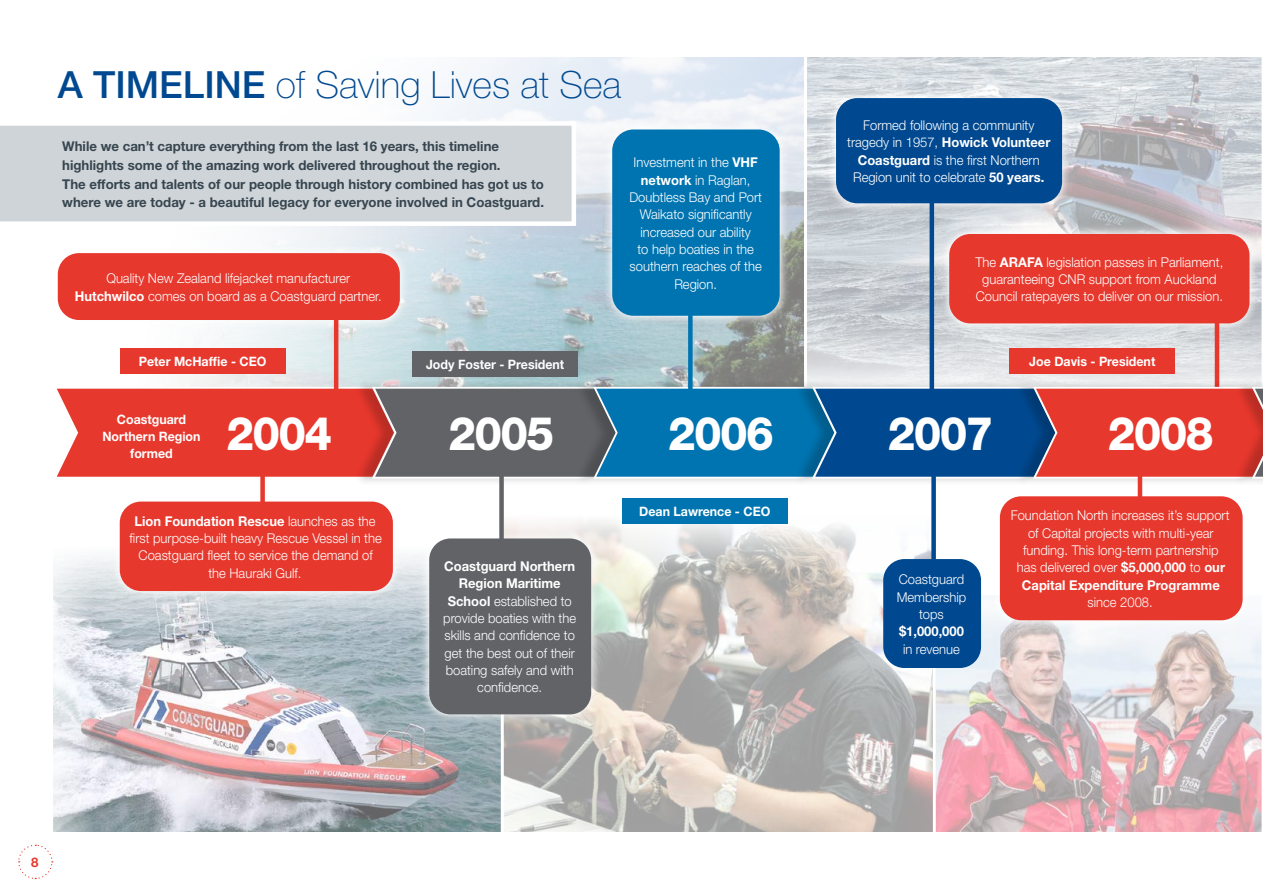
<style>
.page{position:relative;width:1263px;height:893px;background:#fff}
.page>*{position:absolute;margin:0;border:0;box-sizing:border-box;transform-origin:0 0}
.t1{font:800 46.35px "Helvetica Neue";letter-spacing:-.04em;color:#fff;scale:.95 1}
.t2{font:100 37.5px "Helvetica Neue";color:#004990}
.t3{font:300 13.5px/17.2px "Helvetica Neue";color:#fff;text-align:center;scale:.96 1}
.t4{font:700 13.5px/18.9px "Helvetica Neue";color:#36454f}
.t5{font:700 13.5px "Helvetica Neue";color:#fff;scale:.96 1}
.t6{font:700 13.2px "Helvetica Neue";color:#e7382d}
.t7{font:700 12.9px/17px "Helvetica Neue";color:#fff;text-align:center;scale:.96 1}
.s1{font-weight:500}
.s2{font-weight:700}
</style>
<div class="page">
<img style="left:120px;top:57px;width:1141px;height:328px">
<img style="left:936px;top:595px;width:325px;height:236px">
<hr style="left:804px;top:2px;width:3px;height:387px;background:#fff">
<img style="left:504px;top:521px;width:429px;height:310px">
<img style="left:54px;top:555px;width:447px;height:276px">
<div style="left:120px;top:348px;width:166px;height:25px;background:#e7382d"></div>
<div style="left:1009px;top:348px;width:166px;height:25px;background:#e7382d"></div>
<div style="left:412px;top:351px;width:166px;height:26px;background:#616367"></div>
<svg style="left:110px;top:501px;width:293px;height:100px"></svg>
<div style="left:120px;top:502px;width:273px;height:89px;background:#e7382d;border-radius:21px"></div>
<svg style="left:57px;top:243px;width:352px;height:87px"></svg>
<div style="left:58px;top:253px;width:342px;height:67px;background:#e7382d;border-radius:21px"></div>
<svg style="left:990px;top:486px;width:262px;height:144px"></svg>
<div style="left:1000px;top:496px;width:242px;height:124px;background:#e7382d;border-radius:21px"></div>
<svg style="left:420px;top:529px;width:181px;height:195px"></svg>
<div style="left:429px;top:538px;width:162px;height:176px;background:#616367;border-radius:21px"></div>
<div style="left:883px;top:559px;width:98px;height:109px;background:#004990;border-radius:21px"></div>
<svg style="left:826px;top:88px;width:245px;height:125px;background:#d6dade"></svg>
<div style="left:836px;top:98px;width:226px;height:105px;background:#004990;border-radius:21px"></div>
<svg style="left:939px;top:224px;width:320px;height:109px;background:#d9d6d8"></svg>
<div style="left:949px;top:234px;width:300px;height:89px;background:#e7382d;border-radius:21px"></div>
<svg style="left:602px;top:120px;width:187px;height:205px"></svg>
<div style="left:612px;top:129px;width:168px;height:187px;background:#0074b0;border-radius:21px"></div>
<hr style="left:1215px;top:323px;width:4px;height:88px;background:#e7382d">
<div style="left:622px;top:498px;width:166px;height:26px;background:#0074b0"></div>
<div style="left:354px;top:379px;width:259px;height:107px;background:#000;opacity:.2"></div>
<div style="left:575px;top:379px;width:256px;height:107px;background:#000;opacity:.2"></div>
<div style="left:794px;top:379px;width:258px;height:107px;background:#000;opacity:.2"></div>
<div style="left:1015px;top:379px;width:248px;height:107px;background:#000;opacity:.2"></div>
<div style="left:1233px;top:379px;width:30px;height:107px;background:#000;opacity:.2"></div>
<svg style="left:57px;top:385px;width:1206px;height:94px;background:#815a6c"></svg>
<hr style="left:1138px;top:460px;width:4px;height:49px;background:#e7382d">
<div style="left:931px;top:467px;width:5px;height:98px;background:#004990"></div>
<div style="left:499px;top:468px;width:5px;height:88px;background:#616367"></div>
<div style="left:260px;top:472px;width:5px;height:38px;background:#e7382d"></div>
<div style="left:688px;top:313px;width:5px;height:81px;background:#0074b0"></div>
<div style="left:929px;top:199px;width:5px;height:207px;background:#004990"></div>
<hr style="left:334px;top:312px;width:4px;height:77px;background:#e7382d">
<svg style="left:18px;top:844px;width:35px;height:35px"></svg>
<svg style="left:0;top:121px;width:576px;height:105px;background:#d3d7db"></svg>
<h2 class="t2" style="left:58px;top:63px;width:565px"><span class="s1">A TIMELINE</span> of Saving Lives at Sea</h2>
<p class="t4" style="left:62px;top:136px;width:483px">While we can’t capture everything from the last 16 years, this timeline highlights some of the amazing work delivered throughout the region.<br>The efforts and talents of our people through history combined has got us to where we are today - a beautiful legacy for everyone involved in Coastguard.</p>
<p class="t3" style="left:75px;top:269px;width:321px">Quality New Zealand lifejacket manufacturer<br><span class="s2">Hutchwilco</span> comes on board as a Coastguard partner.</p>
<p class="t3" style="left:629px;top:154px;width:140px">Investment in the <span class="s2">VHF network</span> in Raglan,<br>Doubtless Bay and Port<br>Waikato significantly increased our ability<br>to help boaties in the southern reaches of the<br>Region.</p>
<p class="t3" style="left:847px;top:116px;width:213px">Formed following a community tragedy in 1957, <span class="s2">Howick Volunteer<br>Coastguard</span> is the first Northern<br>Region unit to celebrate <span class="s2">50 years.</span></p>
<p class="t3" style="left:975px;top:253px;width:260px">The <span class="s2">ARAFA</span> legislation passes in Parliament, guaranteeing CNR support from Auckland<br>Council ratepayers to deliver on our mission.</p>
<p class="t7" style="left:139px;top:352px;width:135px">Peter McHaffie - CEO</p>
<p class="t7" style="left:426px;top:356px;width:146px">Jody Foster - President</p>
<p class="t7" style="left:1029px;top:352px;width:133px">Joe Davis - President</p>
<p class="t7" style="left:102px;top:410px;width:104px">Coastguard<br>Northern Region formed</p>
<h1 class="t1" style="left:227px;top:406px;width:113px">2004</h1>
<h1 class="t1" style="left:449px;top:406px;width:113px">2005</h1>
<h1 class="t1" style="left:668px;top:406px;width:113px">2006</h1>
<h1 class="t1" style="left:888px;top:406px;width:113px">2007</h1>
<h1 class="t1" style="left:1108px;top:406px;width:113px">2008</h1>
<p class="t3" style="left:130px;top:512px;width:264px"><span class="s2">Lion Foundation Rescue</span> launches as the first purpose-built heavy Rescue Vessel in the Coastguard fleet to service the demand of the Hauraki Gulf.</p>
<p class="t3" style="left:443px;top:557px;width:140px"><span class="s2">Coastguard Northern<br>Region Maritime<br>School</span> established to provide boaties with the skills and confidence to get the best out of their boating safely and with confidence.</p>
<p class="t7" style="left:639px;top:503px;width:138px">Dean Lawrence - CEO</p>
<p class="t3" style="left:897px;top:570px;width:74px">Coastguard<br>Membership tops</p>
<p class="t5" style="left:899px;top:623px;width:69px">$1,000,000</p>
<p class="t3" style="left:903px;top:640px;width:61px">in revenue</p>
<p class="t3" style="left:1011px;top:507px;width:229px">Foundation North increases it’s support of Capital projects with multi-year funding. This long-term partnership<br>has delivered over <span class="s2">$5,000,000</span> to <span class="s2">our Capital Expenditure Programme</span></p>
<p class="t3" style="left:1087px;top:593px;width:69px">since 2008.</p>
<p class="t6" style="left:31px;top:854px;width:9px">8</p>
</div>
